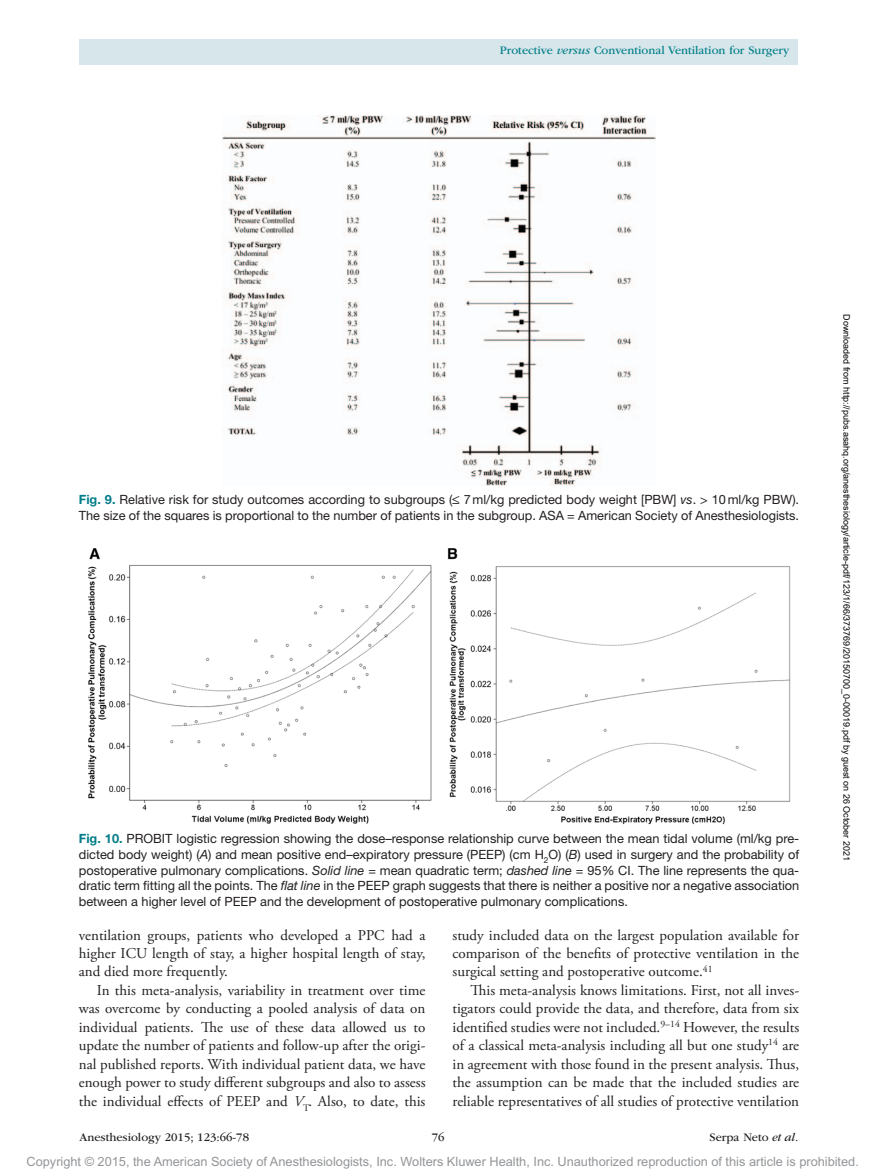
<style>
.page{position:relative;width:878px;height:1175px;background:#fff}
.page>*{position:absolute;margin:0;border:0;box-sizing:border-box;transform-origin:0 0}
.t1{font:15px/18.5px "Adobe Garamond Pro";color:#231f20;text-align:justify}
.t2{font:12.75px/15.8px "Helvetica Neue LT Std";color:#231f20}
.t3{font:12.75px "Arial MT Std";color:#939598}
.t4{font:12px "ITC Garamond Std";color:#007d88}
.t5{font:12px "ITC Garamond Std";color:#231f20}
.t6{font:9px "Arial";color:#000}
.s1{font-style:italic}
.s2{font-weight:700;color:#007d88}
.s3{font-family:"Gandhari Unicode"}
</style>
<div class="page">
<div style="left:79px;top:39px;width:718px;height:25px;background:#d6e6ea"></div>
<img style="left:222px;top:116px;width:434px;height:369px">
<img style="left:88px;top:548px;width:702px;height:277px">
<p class="t4" style="left:500px;top:44px;width:291px">Protective <span class="s1">versus</span> Conventional Ventilation for Surgery</p>
<p class="t2" style="left:79px;top:492px;width:722px"><span class="s2">Fig. 9.</span> Relative risk for study outcomes according to subgroups (<span class="s3">≤</span> 7ml/kg predicted body weight [PBW] <span class="s1">vs</span>. &gt; 10ml/kg PBW).<br>The size of the squares is proportional to the number of patients in the subgroup. ASA = American Society of Anesthesiologists.</p>
<p class="t2" style="left:79px;top:830px;width:722px;text-align:justify"><span class="s2">Fig. 10.</span> PROBIT logistic regression showing the dose–response relationship curve between the mean tidal volume (ml/kg pre&shy;dicted body weight) (<span class="s1">A</span>) and mean positive end–expiratory pressure (PEEP) (cm H<sub>2</sub>O) (<span class="s1">B</span>) used in surgery and the probability of postoperative pulmonary complications. <span class="s1">Solid line</span> = mean quadratic term; <span class="s1">dashed line</span> = 95% CI. The line represents the qua&shy;dratic term fitting all the points. The <span class="s1">flat line</span> in the PEEP graph suggests that there is neither a positive nor a negative association between a higher level of PEEP and the development of postoperative pulmonary complications.</p>
<p class="t1" style="left:79px;top:926px;width:348px">ventilation groups, patients who developed a PPC had a higher ICU length of stay, a higher hospital length of stay, and died more frequently.</p>
<p class="t1" style="left:79px;top:981px;width:348px;text-indent:18px">In this meta-analysis, variability in treatment over time was overcome by conducting a pooled analysis of data on individual patients. The use of these data allowed us to update the number of patients and follow-up after the origi&shy;nal published reports. With individual patient data, we have enough power to study different subgroups and also to assess the individual effects of PEEP and <span class="s1">V</span><sub>T</sub>. Also, to date, this</p>
<p class="t1" style="left:452px;top:926px;width:348px">study included data on the largest population available for comparison of the benefits of protective ventilation in the surgical setting and postoperative outcome.<sup>41</sup></p>
<p class="t1" style="left:452px;top:981px;width:348px;text-indent:18px">This meta-analysis knows limitations. First, not all inves&shy;tigators could provide the data, and therefore, data from six identified studies were not included.<sup>9–14</sup> However, the results of a classical meta-analysis including all but one study<sup>14</sup> are in agreement with those found in the present analysis. Thus, the assumption can be made that the included studies are reliable representatives of all studies of protective ventilation</p>
<p class="t5" style="left:80px;top:1130px;width:171px">Anesthesiology 2015; 123:66-78</p>
<p class="t5" style="left:432px;top:1130px;width:14px">76</p>
<p class="t5" style="left:709px;top:1130px;width:90px">Serpa Neto <span class="s1">et al.</span></p>
<p class="t6" style="left:850px;top:314px;width:548px;rotate:90deg">Downloaded from http://pubs.asahq.org/anesthesiology/article-pdf/123/1/66/373769/20150700_0-00019.pdf by guest on 26 October 2021</p>
<p class="t3" style="left:27px;top:1154px;width:833px">Copyright © 2015, the American Society of Anesthesiologists, Inc. Wolters Kluwer Health, Inc. Unauthorized reproduction of this article is prohibited.</p>
</div>
